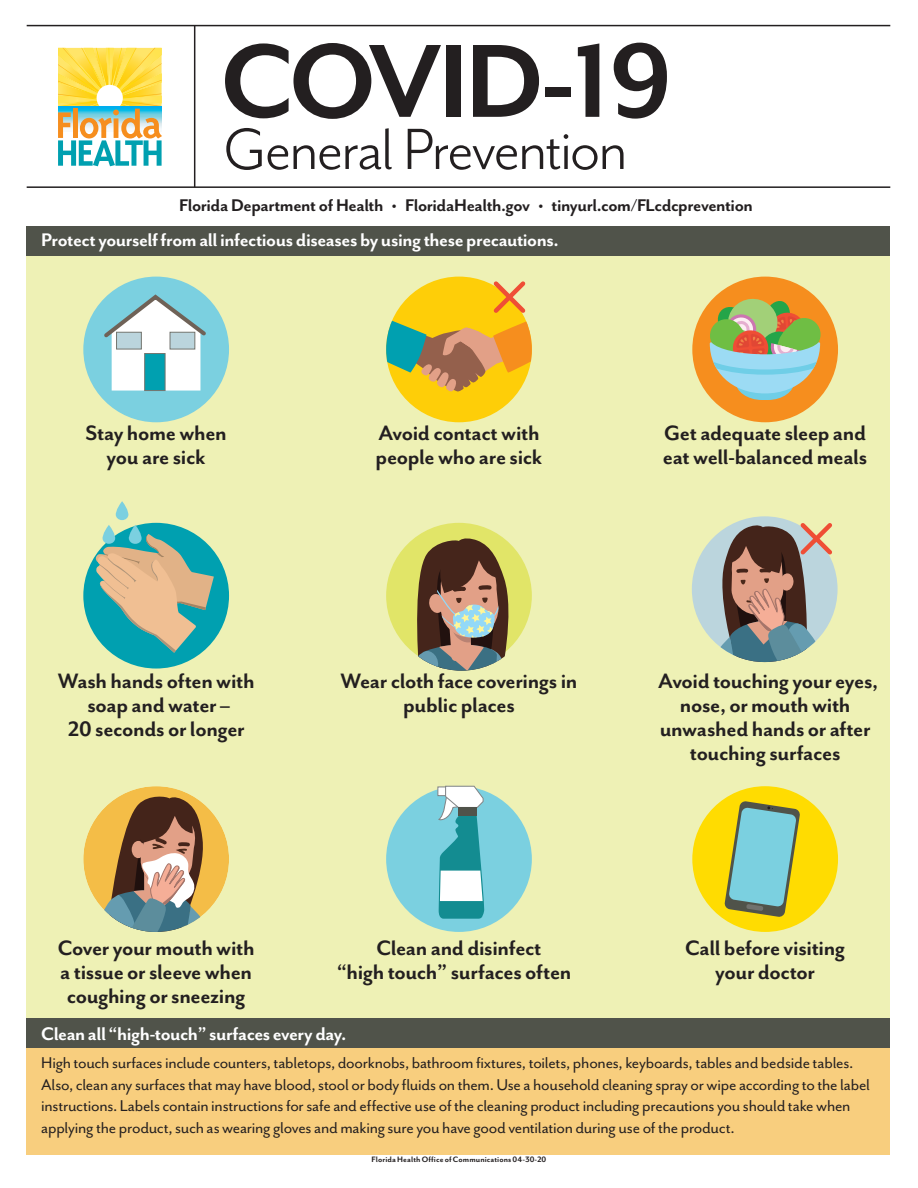
<style>
.page{position:relative;width:918px;height:1188px;background:#fff}
.page>*{position:absolute;margin:0;border:0;box-sizing:border-box;transform-origin:0 0}
.t1{font:700 119.7px "Mr Eaves San OT";letter-spacing:-.04em;color:#231f20}
.t2{font:66.9px "Mr Eaves San OT";letter-spacing:-.03em;color:#231f20}
.t3{font:700 24px/24px "Mr Eaves San OT";letter-spacing:-.015em;color:#231f20;text-align:center}
.t4{font:700 21px "Mr Eaves San OT";letter-spacing:-.02em;color:#fff}
.t5{font:700 19.5px "Mr Eaves San OT";letter-spacing:-.02em;color:#231f20}
.t6{font:18px/21.6px "Mr Eaves San OT";letter-spacing:-.015em;color:#231f20}
.t7{font:700 9px "Mr Eaves San OT";letter-spacing:.01em;color:#231f20}
</style>
<div class="page">
<div style="left:27px;top:253px;width:863px;height:780px;background:#eef1b5"></div>
<div style="left:27px;top:1036px;width:863px;height:119px;background:#f8ce7e"></div>
<hr style="left:194px;top:26px;width:1px;height:161px;background:#231f20">
<hr style="left:27px;top:186px;width:863px;height:2px;background:#231f20">
<hr style="left:27px;top:25px;width:863px;height:1px;background:#231f20">
<div style="left:27px;top:226px;width:863px;height:30px;background:#50534a"></div>
<div style="left:27px;top:1018px;width:863px;height:29px;background:#50534a"></div>
<div style="left:83px;top:277px;width:146px;height:145px;background:#7bd0e0;border-radius:50%"></div>
<div style="left:692px;top:277px;width:146px;height:145px;background:#f68e1e;border-radius:50%"></div>
<div style="left:83px;top:523px;width:146px;height:146px;background:#00a0b0;border-radius:50%"></div>
<div style="left:386px;top:786px;width:146px;height:146px;background:#7bd0e0;border-radius:50%"></div>
<div style="left:692px;top:786px;width:146px;height:146px;background:#ffdc01;border-radius:50%"></div>
<div style="left:386px;top:523px;width:146px;height:146px;background:#e1e568;border-radius:50%"></div>
<svg style="left:96px;top:501px;width:118px;height:152px"></svg>
<svg style="left:724px;top:801px;width:76px;height:116px"></svg>
<div style="left:386px;top:277px;width:146px;height:145px;background:#fece08;border-radius:50%"></div>
<svg style="left:438px;top:785px;width:47px;height:134px"></svg>
<svg style="left:386px;top:277px;width:146px;height:115px"></svg>
<svg style="left:697px;top:519px;width:141px;height:143px"></svg>
<div style="left:83px;top:786px;width:146px;height:146px;background:#f4bd47;border-radius:50%"></div>
<svg style="left:98px;top:794px;width:126px;height:138px"></svg>
<svg style="left:708px;top:298px;width:114px;height:102px"></svg>
<svg style="left:100px;top:292px;width:110px;height:99px"></svg>
<svg style="left:389px;top:537px;width:129px;height:134px"></svg>
<svg style="left:58px;top:48px;width:104px;height:118px"></svg>
<h1 class="t1" style="left:221px;top:16px;width:453px">COVID-19</h1>
<h2 class="t2" style="left:224px;top:113px;width:406px">General Prevention</h2>
<p class="t5" style="left:179px;top:195px;width:575px">Florida Department of Health • FloridaHealth.gov • tinyurl.com/FLcdcprevention</p>
<p class="t4" style="left:41px;top:229px;width:519px">Protect yourself from all infectious diseases by using these precautions.</p>
<h3 class="t3" style="left:85px;top:422px;width:143px">Stay home when you are sick</h3>
<h3 class="t3" style="left:376px;top:422px;width:168px;text-align:left">Avoid contact with people who are sick</h3>
<h3 class="t3" style="left:663px;top:422px;width:206px;text-align:left">Get adequate sleep and eat well-balanced meals</h3>
<h3 class="t3" style="left:58px;top:669px;width:198px">Wash hands often with soap and water –<br>20 seconds or longer</h3>
<h3 class="t3" style="left:341px;top:669px;width:238px">Wear cloth face coverings in public places</h3>
<h3 class="t3" style="left:658px;top:669px;width:222px">Avoid touching your eyes, nose, or mouth with unwashed hands or after touching surfaces</h3>
<h3 class="t3" style="left:58px;top:936px;width:198px;text-align:justify">Cover your mouth with a tissue or sleeve when coughing or sneezing</h3>
<h3 class="t3" style="left:337px;top:936px;width:236px">Clean and disinfect<br>“high touch” surfaces often</h3>
<h3 class="t3" style="left:685px;top:936px;width:162px">Call before visiting your doctor</h3>
<p class="t4" style="left:41px;top:1023px;width:307px">Clean all “high-touch” surfaces every day.</p>
<p class="t6" style="left:41px;top:1052px;width:830px">High touch surfaces include counters, tabletops, doorknobs, bathroom fixtures, toilets, phones, keyboards, tables and bedside tables.<br>Also, clean any surfaces that may have blood, stool or body fluids on them. Use a household cleaning spray or wipe according to the label instructions. Labels contain instructions for safe and effective use of the cleaning product including precautions you should take when applying the product, such as wearing gloves and making sure you have good ventilation during use of the product.</p>
<p class="t7" style="left:372px;top:1154px;width:176px">Florida Health Office of Communications 04-30-20</p>
</div>
